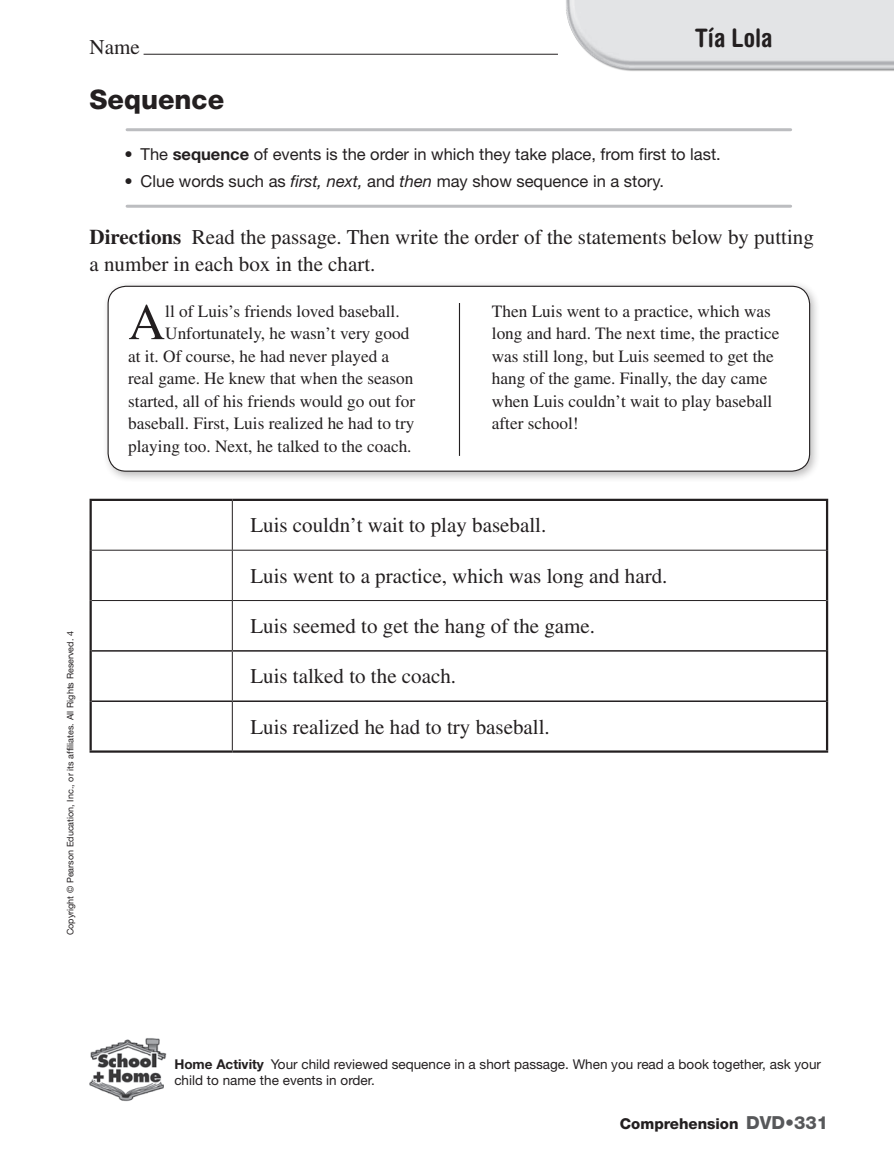
<style>
.page{position:relative;width:894px;height:1170px;background:#fff}
.page>*{position:absolute;margin:0;border:0;box-sizing:border-box;transform-origin:0 0}
.t1{font:51.3px "Times LT Std";color:#231f20}
.t2{font:800 27px "Helvetica Neue LT Std";color:#231f20}
.t3{font:700 condensed 25.5px "Helvetica Rounded LT Std";color:#231f20}
.t4{font:21px/27px "Times LT Std";color:#231f20}
.t5{font:17.25px/22.5px "Times LT Std";color:#231f20}
.t6{font:16.5px "Helvetica Neue LT Std";color:#231f20}
.t7{font:800 15px "Helvetica Neue LT Std";color:#231f20}
.t8{font:13.5px/16.5px "Helvetica Neue LT Std";color:#231f20}
.t9{font:9px "Helvetica Neue LT Std";color:#231f20}
.s1{font-weight:700}
.s2{font-style:italic}
.s3{font-size:18px;color:#57585a}
</style>
<div class="page">
<img style="left:89px;top:1038px;width:78px;height:64px">
<hr style="left:143px;top:54px;width:414px;height:1px;background:#231f20">
<img style="left:554px;top:0;width:339px;height:71px">
<hr style="left:127px;top:128px;width:663px;height:3px;background:#bcbdc0">
<hr style="left:127px;top:205px;width:663px;height:3px;background:#bcbdc0">
<div style="left:102px;top:280px;width:718px;height:203px;background:#231f20;opacity:.3"></div>
<div style="left:108px;top:286px;width:701px;height:185px;background:#fff;border-radius:18px"></div>
<div style="left:107px;top:286px;width:702px;height:186px;border:1px solid #231f20;border-radius:18px"></div>
<hr style="left:459px;top:303px;width:1px;height:153px;background:#231f20">
<hr style="left:89px;top:499px;width:143px;height:2px;background:#231f20">
<hr style="left:89px;top:501px;width:3px;height:49px;background:#231f20">
<hr style="left:232px;top:499px;width:595px;height:2px;background:#231f20">
<hr style="left:825px;top:501px;width:2px;height:49px;background:#231f20">
<hr style="left:89px;top:550px;width:3px;height:51px;background:#231f20">
<hr style="left:825px;top:550px;width:2px;height:51px;background:#231f20">
<hr style="left:89px;top:601px;width:3px;height:50px;background:#231f20">
<hr style="left:825px;top:601px;width:2px;height:50px;background:#231f20">
<hr style="left:89px;top:651px;width:3px;height:50px;background:#231f20">
<hr style="left:825px;top:651px;width:2px;height:50px;background:#231f20">
<hr style="left:89px;top:701px;width:3px;height:49px;background:#231f20">
<hr style="left:825px;top:701px;width:2px;height:49px;background:#231f20">
<hr style="left:89px;top:750px;width:143px;height:3px;background:#231f20">
<hr style="left:232px;top:750px;width:595px;height:3px;background:#231f20">
<hr style="left:232px;top:501px;width:1px;height:49px;background:#231f20">
<hr style="left:92px;top:550px;width:140px;height:1px;background:#231f20">
<hr style="left:232px;top:550px;width:593px;height:1px;background:#231f20">
<hr style="left:232px;top:551px;width:1px;height:49px;background:#231f20">
<hr style="left:92px;top:600px;width:140px;height:1px;background:#231f20">
<hr style="left:232px;top:600px;width:593px;height:1px;background:#231f20">
<hr style="left:232px;top:601px;width:1px;height:49px;background:#231f20">
<hr style="left:232px;top:652px;width:1px;height:48px;background:#231f20">
<hr style="left:232px;top:702px;width:1px;height:48px;background:#231f20">
<hr style="left:92px;top:650px;width:140px;height:2px;background:#231f20">
<hr style="left:232px;top:650px;width:593px;height:2px;background:#231f20">
<hr style="left:92px;top:700px;width:140px;height:2px;background:#231f20">
<hr style="left:232px;top:700px;width:593px;height:2px;background:#231f20">
<p class="t4" style="left:89px;top:33px;width:52px">Name</p>
<p class="t3" style="left:694px;top:23px;width:79px">Tía Lola</p>
<p class="t2" style="left:89px;top:83px;width:136px">Sequence</p>
<p class="t6" style="left:124px;top:144px;width:597px">• The <span class="s1">sequence</span> of events is the order in which they take place, from first to last.</p>
<p class="t6" style="left:124px;top:171px;width:541px">• Clue words such as <span class="s2">first, next,</span> and <span class="s2">then</span> may show sequence in a story.</p>
<p class="t4" style="left:89px;top:223px;width:725px"><span class="s1">Directions</span> Read the passage. Then write the order of the statements below by putting a number in each box in the chart.</p>
<p class="t1" style="left:128px;top:293px;width:38px">A</p>
<p class="t5" style="left:165px;top:300px;width:236px">ll of Luis’s friends loved baseball.</p>
<p class="t5" style="left:491px;top:299px;width:289px">Then Luis went to a practice, which was long and hard. The next time, the practice was still long, but Luis seemed to get the hang of the game. Finally, the day came when Luis couldn’t wait to play baseball after school!</p>
<p class="t5" style="left:165px;top:322px;width:245px">Unfortunately, he wasn’t very good</p>
<p class="t5" style="left:128px;top:345px;width:262px">at it. Of course, he had never played a</p>
<p class="t5" style="left:128px;top:367px;width:286px">real game. He knew that when the season</p>
<p class="t5" style="left:128px;top:390px;width:288px">started, all of his friends would go out for</p>
<p class="t5" style="left:128px;top:412px;width:288px">baseball. First, Luis realized he had to try</p>
<p class="t5" style="left:128px;top:434px;width:285px">playing too. Next, he talked to the coach.</p>
<p class="t9" style="left:65px;top:935px;width:306px;rotate:-90deg">Copyright © Pearson Education, Inc., or its affiliates. All Rights Reserved. 4</p>
<p class="t4" style="left:250px;top:512px;width:297px">Luis couldn’t wait to play baseball.</p>
<p class="t4" style="left:250px;top:562px;width:418px">Luis went to a practice, which was long and hard.</p>
<p class="t4" style="left:250px;top:612px;width:346px">Luis seemed to get the hang of the game.</p>
<p class="t4" style="left:250px;top:663px;width:207px">Luis talked to the coach.</p>
<p class="t4" style="left:250px;top:713px;width:301px">Luis realized he had to try baseball.</p>
<p class="t8" style="left:174px;top:1056px;width:648px"><span class="s1">Home Activity</span> Your child reviewed sequence in a short passage. When you read a book together, ask your child to name the events in order.</p>
<p class="t7" style="left:619px;top:1115px;width:210px">Comprehension <span class="s3">DVD•331</span></p>
</div>
